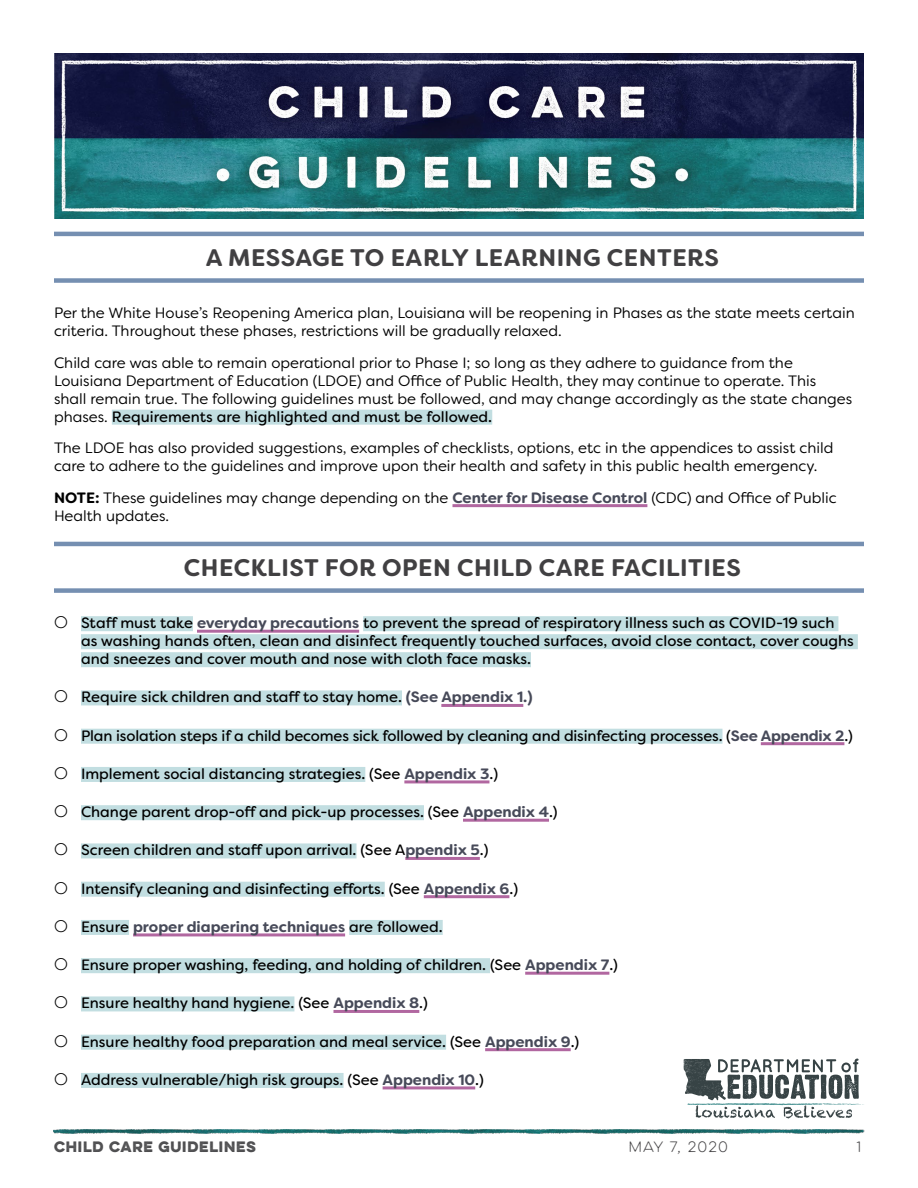
<style>
.page{position:relative;width:918px;height:1188px;background:#fff}
.page>*{position:absolute;margin:0;border:0;box-sizing:border-box;transform-origin:0 0}
.t1{font:700 24px "Filson Soft";letter-spacing:.02em;color:#414042}
.t2{font:15px/18px "Filson Soft";color:#000}
.Body{font:15px/18px "Filson Soft";color:#000}
.t3{font:700 15px "Filson Soft";color:#474a59}
.t4{font:700 13.5px "Lulo One";letter-spacing:-.17em;color:#4d4d4f}
.t5{font:13.5px "Lulo One";letter-spacing:-.12em;color:#414042}
.s1{font-style:inherit}
.s2{font-weight:700}
.s3{font-weight:700;color:#474a59}
.s4{font-family:"Lulo One"}
.s5{font-family:"Lulo One";font-weight:400;color:#000}
.s6{font-weight:400;color:#000}
</style>
<div class="page">
<img style="left:54px;top:1129px;width:810px;height:5px">
<hr style="left:54px;top:232px;width:810px;height:4px;background:#758fb1">
<div style="left:54px;top:278px;width:810px;height:5px;background:#758fb1"></div>
<div style="left:112px;top:410px;width:380px;height:15px;background:#c2dee1"></div>
<hr style="left:452px;top:504px;width:195px;height:3px;background:#b167a0">
<hr style="left:54px;top:542px;width:810px;height:4px;background:#758fb1">
<div style="left:54px;top:588px;width:810px;height:5px;background:#758fb1"></div>
<div style="left:81px;top:616px;width:112px;height:15px;background:#c2dee1"></div>
<hr style="left:197px;top:630px;width:162px;height:3px;background:#b167a0">
<div style="left:363px;top:616px;width:475px;height:15px;background:#c2dee1"></div>
<div style="left:81px;top:634px;width:777px;height:15px;background:#c2dee1"></div>
<div style="left:81px;top:652px;width:450px;height:15px;background:#c2dee1"></div>
<div style="left:81px;top:690px;width:321px;height:15px;background:#c2dee1"></div>
<hr style="left:441px;top:704px;width:82px;height:3px;background:#b167a0">
<div style="left:81px;top:729px;width:641px;height:15px;background:#c2dee1"></div>
<hr style="left:761px;top:742px;width:83px;height:3px;background:#b167a0">
<div style="left:81px;top:767px;width:284px;height:15px;background:#c2dee1"></div>
<hr style="left:404px;top:780px;width:85px;height:3px;background:#b167a0">
<div style="left:81px;top:805px;width:343px;height:15px;background:#c2dee1"></div>
<hr style="left:463px;top:819px;width:86px;height:3px;background:#b167a0">
<div style="left:81px;top:843px;width:276px;height:15px;background:#c2dee1"></div>
<hr style="left:405px;top:857px;width:75px;height:3px;background:#b167a0">
<div style="left:81px;top:882px;width:304px;height:15px;background:#c2dee1"></div>
<hr style="left:424px;top:895px;width:85px;height:3px;background:#b167a0">
<div style="left:81px;top:920px;width:48px;height:15px;background:#c2dee1"></div>
<hr style="left:133px;top:933px;width:212px;height:3px;background:#b167a0">
<div style="left:349px;top:920px;width:94px;height:15px;background:#c2dee1"></div>
<div style="left:81px;top:958px;width:409px;height:15px;background:#c2dee1"></div>
<hr style="left:525px;top:972px;width:84px;height:3px;background:#b167a0">
<div style="left:81px;top:996px;width:213px;height:15px;background:#c2dee1"></div>
<hr style="left:333px;top:1010px;width:86px;height:3px;background:#b167a0">
<div style="left:81px;top:1035px;width:365px;height:15px;background:#c2dee1"></div>
<hr style="left:485px;top:1048px;width:86px;height:3px;background:#b167a0">
<div style="left:81px;top:1073px;width:263px;height:15px;background:#c2dee1"></div>
<hr style="left:383px;top:1086px;width:92px;height:3px;background:#b167a0">
<img style="left:54px;top:54px;width:810px;height:164px">
<svg style="left:684px;top:1059px;width:180px;height:59px"></svg>
<p class="t1" style="left:206px;top:243px;width:515px">A MESSAGE TO EARLY LEARNING CENTERS</p>
<p class="Body" style="left:54px;top:304px;width:802px">Per the White House’s Reopening America plan, Louisiana will be reopening in Phases as the state meets certain criteria. Throughout these phases, restrictions will be gradually relaxed.</p>
<p class="Body" style="left:54px;top:353px;width:800px">Child care was able to remain operational prior to Phase I; so long as they adhere to guidance from the Louisiana Department of Education (LDOE) and Office of Public Health, they may continue to operate. This shall remain true. The following guidelines must be followed, and may change accordingly as the state changes phases. <span class="s1">Requirements are highlighted and must be followed.</span></p>
<p class="Body" style="left:54px;top:439px;width:781px">The LDOE has also provided suggestions, examples of checklists, options, etc in the appendices to assist child care to adhere to the guidelines and improve upon their health and safety in this public health emergency.</p>
<p class="Body" style="left:54px;top:488px;width:784px"><span class="s2">NOTE:</span> These guidelines may change depending on the <span class="s3">Center for Disease Control</span> (CDC) and Office of Public<br>Health updates.</p>
<p class="t1" style="left:184px;top:553px;width:559px">CHECKLIST FOR OPEN CHILD CARE FACILITIES</p>
<p class="t2" style="left:81px;top:614px;width:774px;text-indent:-27px"><span class="s4">O</span> Staff must take <span class="s3">everyday precautions</span> to prevent the spread of respiratory illness such as COVID-19 such as washing hands often, clean and disinfect frequently touched surfaces, avoid close contact, cover coughs and sneezes and cover mouth and nose with cloth face masks.</p>
<p class="t2" style="left:54px;top:688px;width:480px"><span class="s4">O</span> Require sick children and staff to stay home. <span class="s3">(See Appendix 1.)</span></p>
<p class="t2" style="left:54px;top:726px;width:800px"><span class="s4">O</span> Plan isolation steps if a child becomes sick followed by cleaning and disinfecting processes. (<span class="s3">See Appendix 2</span>.)</p>
<p class="t2" style="left:54px;top:765px;width:446px"><span class="s4">O</span> Implement social distancing strategies. (See <span class="s3">Appendix 3</span>.)</p>
<p class="t2" style="left:54px;top:803px;width:505px"><span class="s4">O</span> Change parent drop-off and pick-up processes. (See <span class="s3">Appendix 4</span>.)</p>
<p class="t2" style="left:54px;top:841px;width:436px"><span class="s4">O</span> Screen children and staff upon arrival. (See A<span class="s3">ppendix 5</span>.)</p>
<p class="t2" style="left:54px;top:879px;width:466px"><span class="s4">O</span> Intensify cleaning and disinfecting efforts. (See <span class="s3">Appendix 6</span>.)</p>
<p class="t3" style="left:54px;top:917px;width:390px"><span class="s5">O</span> <span class="s6">Ensure</span> proper diapering techniques <span class="s6">are followed.</span></p>
<p class="t2" style="left:54px;top:956px;width:566px"><span class="s4">O</span> Ensure proper washing, feeding, and holding of children. (See <span class="s3">Appendix 7</span>.)</p>
<p class="t2" style="left:54px;top:994px;width:375px"><span class="s4">O</span> Ensure healthy hand hygiene. (See <span class="s3">Appendix 8</span>.)</p>
<p class="t2" style="left:54px;top:1032px;width:527px"><span class="s4">O</span> Ensure healthy food preparation and meal service. (See <span class="s3">Appendix 9</span>.)</p>
<p class="t2" style="left:54px;top:1071px;width:431px"><span class="s4">O</span> Address vulnerable/high risk groups. (See <span class="s3">Appendix 10</span>.)</p>
<p class="t4" style="left:54px;top:1137px;width:206px">CHILD CARE GUIDELINES</p>
<p class="t5" style="left:628px;top:1138px;width:104px">MAY 7, 2020</p>
<p class="t5" style="left:857px;top:1138px;width:9px">1</p>
</div>
